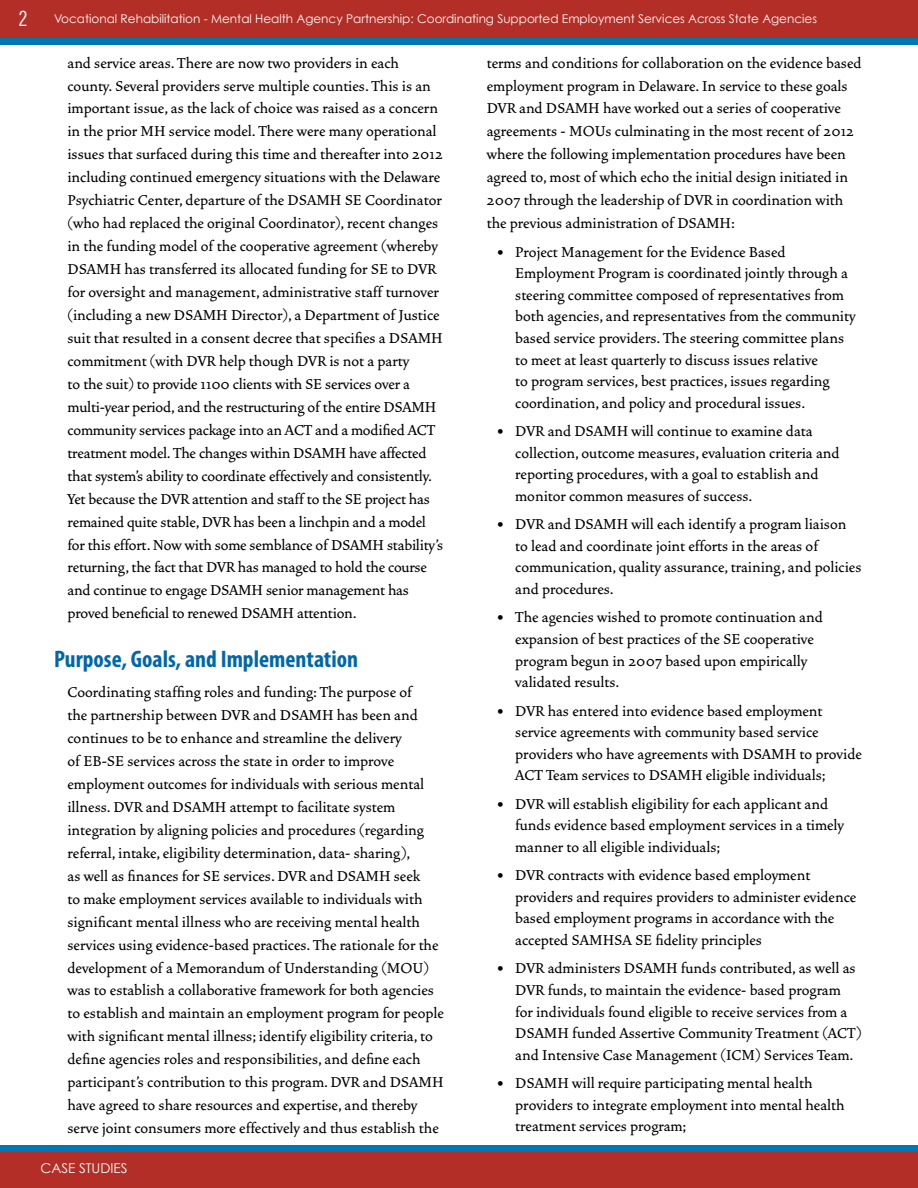
<style>
.page{position:relative;width:918px;height:1188px;background:#fff}
.page>*{position:absolute;margin:0;border:0;box-sizing:border-box;transform-origin:0 0}
.t1{font:700 condensed 24px "Myriad Pro";color:#0067ac}
.t2{font:500 18px/23px "Vendetta";color:#000}
.t3{font:13.5px "Century Gothic";color:#fff}
.t4{font:12px "Century Gothic";color:#fff}
.s1{font-family:"Trade Gothic Cond Eighteen";font-size:21px}
</style>
<div class="page">
<div style="left:0;top:1146px;width:918px;height:12px;background:#0077b0"></div>
<div style="left:0;top:33px;width:918px;height:12px;background:#0077b0"></div>
<div style="left:0;top:0;width:918px;height:38px;background:#b32e27"></div>
<div style="left:0;top:1152px;width:918px;height:36px;background:#b32e27"></div>
<p class="t4" style="left:19px;top:11px;width:800px"><span class="s1">2</span> Vocational Rehabilitation - Mental Health Agency Partnership: Coordinating Supported Employment Services Across State Agencies</p>
<p class="t2" style="left:68px;top:51px;width:377px">and service areas. There are now two providers in each county. Several providers serve multiple counties. This is an important issue, as the lack of choice was raised as a concern in the prior MH service model. There were many operational issues that surfaced during this time and thereafter into 2012 including continued emergency situations with the Delaware Psychiatric Center, departure of the DSAMH SE Coordinator (who had replaced the original Coordinator), recent changes in the funding model of the cooperative agreement (whereby DSAMH has transferred its allocated funding for SE to DVR for oversight and management, administrative staff turnover (including a new DSAMH Director), a Department of Justice suit that resulted in a consent decree that specifies a DSAMH commitment (with DVR help though DVR is not a party<br>to the suit) to provide 1100 clients with SE services over a multi-year period, and the restructuring of the entire DSAMH community services package into an ACT and a modified ACT treatment model. The changes within DSAMH have affected that system’s ability to coordinate effectively and consistently.<br>Yet because the DVR attention and staff to the SE project has remained quite stable, DVR has been a linchpin and a model for this effort. Now with some semblance of DSAMH stability’s returning, the fact that DVR has managed to hold the course and continue to engage DSAMH senior management has proved beneficial to renewed DSAMH attention.</p>
<h1 class="t1" style="left:54px;top:646px;width:306px">Purpose, Goals, and Implementation</h1>
<p class="t2" style="left:68px;top:681px;width:378px">Coordinating staffing roles and funding: The purpose of<br>the partnership between DVR and DSAMH has been and continues to be to enhance and streamline the delivery<br>of EB-SE services across the state in order to improve employment outcomes for individuals with serious mental illness. DVR and DSAMH attempt to facilitate system integration by aligning policies and procedures (regarding referral, intake, eligibility determination, data- sharing),<br>as well as finances for SE services. DVR and DSAMH seek<br>to make employment services available to individuals with significant mental illness who are receiving mental health services using evidence-based practices. The rationale for the development of a Memorandum of Understanding (MOU) was to establish a collaborative framework for both agencies to establish and maintain an employment program for people with significant mental illness; identify eligibility criteria, to define agencies roles and responsibilities, and define each participant’s contribution to this program. DVR and DSAMH have agreed to share resources and expertise, and thereby serve joint consumers more effectively and thus establish the</p>
<p class="t3" style="left:40px;top:1160px;width:89px">CASE STUDIES</p>
<p class="t2" style="left:487px;top:51px;width:376px">terms and conditions for collaboration on the evidence based employment program in Delaware. In service to these goals DVR and DSAMH have worked out a series of cooperative agreements - MOUs culminating in the most recent of 2012 where the following implementation procedures have been agreed to, most of which echo the initial design initiated in 2007 through the leadership of DVR in coordination with the previous administration of DSAMH:</p>
<p class="t2" style="left:515px;top:241px;width:342px;line-height:21.6px;text-indent:-19px">• Project Management for the Evidence Based Employment Program is coordinated jointly through a steering committee composed of representatives from both agencies, and representatives from the community based service providers. The steering committee plans to meet at least quarterly to discuss issues relative<br>to program services, best practices, issues regarding coordination, and policy and procedural issues.</p>
<p class="t2" style="left:515px;top:421px;width:326px;line-height:21.6px;text-indent:-19px">• DVR and DSAMH will continue to examine data collection, outcome measures, evaluation criteria and reporting procedures, with a goal to establish and monitor common measures of success.</p>
<p class="t2" style="left:515px;top:514px;width:348px;line-height:21.6px;text-indent:-19px">• DVR and DSAMH will each identify a program liaison to lead and coordinate joint efforts in the areas of communication, quality assurance, training, and policies and procedures.</p>
<p class="t2" style="left:515px;top:607px;width:309px;line-height:21.6px;text-indent:-19px">• The agencies wished to promote continuation and expansion of best practices of the SE cooperative program begun in 2007 based upon empirically validated results.</p>
<p class="t2" style="left:515px;top:700px;width:348px;line-height:21.6px;text-indent:-19px">• DVR has entered into evidence based employment service agreements with community based service providers who have agreements with DSAMH to provide ACT Team services to DSAMH eligible individuals;</p>
<p class="t2" style="left:515px;top:793px;width:330px;line-height:21.6px;text-indent:-19px">• DVR will establish eligibility for each applicant and funds evidence based employment services in a timely manner to all eligible individuals;</p>
<p class="t2" style="left:515px;top:865px;width:343px;line-height:21.6px;text-indent:-19px">• DVR contracts with evidence based employment providers and requires providers to administer evidence based employment programs in accordance with the accepted SAMHSA SE fidelity principles</p>
<p class="t2" style="left:515px;top:958px;width:348px;line-height:21.6px;text-indent:-19px">• DVR administers DSAMH funds contributed, as well as DVR funds, to maintain the evidence- based program for individuals found eligible to receive services from a DSAMH funded Assertive Community Treatment (ACT) and Intensive Case Management (ICM) Services Team.</p>
<p class="t2" style="left:515px;top:1073px;width:331px;line-height:21.6px;text-indent:-19px">• DSAMH will require participating mental health providers to integrate employment into mental health treatment services program;</p>
</div>
